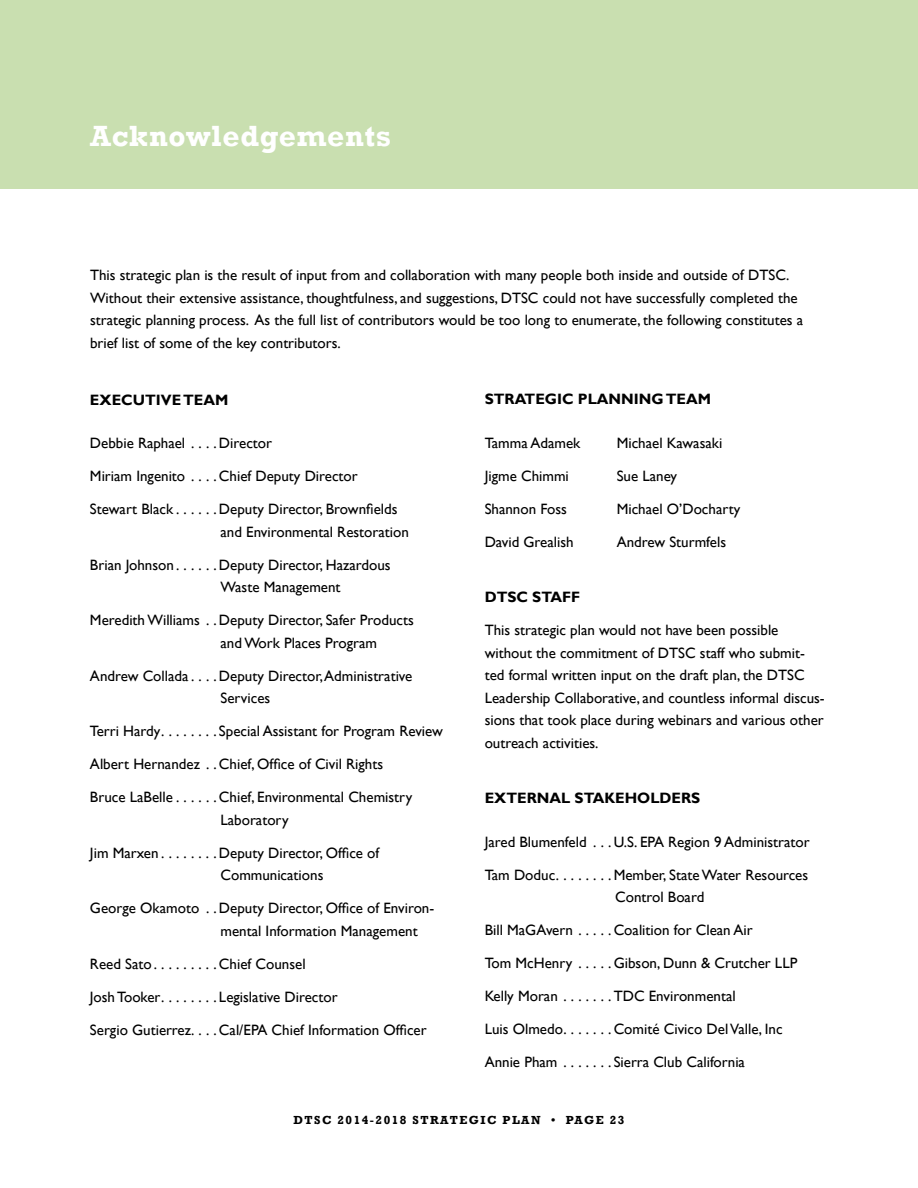
<style>
.page{position:relative;width:918px;height:1188px;background:#fff}
.page>*{position:absolute;margin:0;border:0;box-sizing:border-box;transform-origin:0 0}
.t1{font:700 30px "Rockwell";letter-spacing:.025em;color:#fff}
.t2{font:15px/22.5px "Gill Sans";color:#000}
.t3{font:700 15px "Gill Sans";color:#000}
.t4{font:700 12px "Rockwell";letter-spacing:.125em;color:#000}
</style>
<div class="page">
<div style="left:0;top:0;width:918px;height:188px;background:#c9dfb0"></div>
<h1 class="t1" style="left:90px;top:118px;width:303px">Acknowledgements</h1>
<p class="t2" style="left:90px;top:264px;width:715px">This strategic plan is the result of input from and collaboration with many people both inside and outside of DTSC.<br>Without their extensive assistance, thoughtfulness, and suggestions, DTSC could not have successfully completed the strategic planning process. As the full list of contributors would be too long to enumerate, the following constitutes a brief list of some of the key contributors.</p>
<p class="t3" style="left:90px;top:391px;width:140px">EXECUTIVE TEAM</p>
<p class="t2" style="left:90px;top:432px;width:97px">Debbie Raphael</p>
<p class="t2" style="left:219px;top:432px;width:55px">Director</p>
<p class="t2" style="left:90px;top:465px;width:97px">Miriam Ingenito</p>
<p class="t2" style="left:219px;top:465px;width:140px">Chief Deputy Director</p>
<p class="t2" style="left:90px;top:498px;width:85px">Stewart Black</p>
<p class="t2" style="left:219px;top:498px;width:191px">Deputy Director, Brownfields and Environmental Restoration</p>
<p class="t2" style="left:90px;top:554px;width:86px">Brian Johnson</p>
<p class="t2" style="left:219px;top:554px;width:173px">Deputy Director, Hazardous<br>Waste Management</p>
<p class="t2" style="left:90px;top:609px;width:111px">Meredith Williams</p>
<p class="t2" style="left:219px;top:609px;width:196px">Deputy Director, Safer Products and Work Places Program</p>
<p class="t2" style="left:90px;top:665px;width:100px">Andrew Collada</p>
<p class="t2" style="left:219px;top:665px;width:195px">Deputy Director, Administrative<br>Services</p>
<p class="t2" style="left:90px;top:720px;width:72px">Terri Hardy</p>
<p class="t2" style="left:219px;top:720px;width:225px">Special Assistant for Program Review</p>
<p class="t2" style="left:90px;top:753px;width:111px">Albert Hernandez</p>
<p class="t2" style="left:219px;top:753px;width:166px">Chief, Office of Civil Rights</p>
<p class="t2" style="left:90px;top:786px;width:84px">Bruce LaBelle</p>
<p class="t2" style="left:219px;top:786px;width:195px">Chief, Environmental Chemistry<br>Laboratory</p>
<p class="t2" style="left:90px;top:842px;width:70px">Jim Marxen</p>
<p class="t2" style="left:219px;top:842px;width:162px">Deputy Director, Office of<br>Communications</p>
<p class="t2" style="left:90px;top:897px;width:111px">George Okamoto</p>
<p class="t2" style="left:219px;top:897px;width:217px">Deputy Director, Office of Environ&shy;mental Information Management</p>
<p class="t2" style="left:90px;top:953px;width:63px">Reed Sato</p>
<p class="t2" style="left:219px;top:953px;width:88px">Chief Counsel</p>
<p class="t2" style="left:90px;top:986px;width:72px">Josh Tooker</p>
<p class="t2" style="left:219px;top:986px;width:120px">Legislative Director</p>
<p class="t2" style="left:90px;top:1019px;width:103px">Sergio Gutierrez</p>
<p class="t2" style="left:219px;top:1019px;width:209px">Cal/EPA Chief Information Officer</p>
<p class="t3" style="left:485px;top:390px;width:228px">STRATEGIC PLANNING TEAM</p>
<p class="t2" style="left:485px;top:432px;width:97px">Tamma Adamek</p>
<p class="t2" style="left:617px;top:432px;width:107px">Michael Kawasaki</p>
<p class="t2" style="left:485px;top:465px;width:86px">Jigme Chimmi</p>
<p class="t2" style="left:617px;top:465px;width:62px">Sue Laney</p>
<p class="t2" style="left:485px;top:498px;width:84px">Shannon Foss</p>
<p class="t2" style="left:617px;top:498px;width:125px">Michael O’Docharty</p>
<p class="t2" style="left:485px;top:531px;width:90px">David Grealish</p>
<p class="t2" style="left:617px;top:531px;width:111px">Andrew Sturmfels</p>
<p class="t3" style="left:485px;top:588px;width:12px">DTSC</p>
<p class="t3" style="left:532px;top:588px;width:49px">STAFF</p>
<p class="t2" style="left:485px;top:619px;width:342px">This strategic plan would not have been possible without the commitment of DTSC staff who submit&shy;ted formal written input on the draft plan, the DTSC Leadership Collaborative, and countless informal discus&shy;sions that took place during webinars and various other outreach activities.</p>
<p class="t3" style="left:485px;top:789px;width:217px">EXTERNAL STAKEHOLDERS</p>
<p class="t2" style="left:485px;top:831px;width:104px">Jared Blumenfeld</p>
<p class="t2" style="left:614px;top:831px;width:198px">U.S. EPA Region 9 Administrator</p>
<p class="t2" style="left:485px;top:864px;width:72px">Tam Doduc</p>
<p class="t2" style="left:614px;top:864px;width:196px">Member, State Water Resources<br>Control Board</p>
<p class="t2" style="left:485px;top:919px;width:90px">Bill MaGAvern</p>
<p class="t2" style="left:614px;top:919px;width:140px">Coalition for Clean Air</p>
<p class="t2" style="left:485px;top:952px;width:89px">Tom McHenry</p>
<p class="t2" style="left:614px;top:952px;width:185px">Gibson, Dunn &amp; Crutcher LLP</p>
<p class="t2" style="left:485px;top:985px;width:75px">Kelly Moran</p>
<p class="t2" style="left:614px;top:985px;width:124px">TDC Environmental</p>
<p class="t2" style="left:485px;top:1018px;width:80px">Luis Olmedo</p>
<p class="t2" style="left:614px;top:1018px;width:170px">Comité Civico Del Valle, Inc</p>
<p class="t2" style="left:485px;top:1051px;width:74px">Annie Pham</p>
<p class="t2" style="left:614px;top:1051px;width:133px">Sierra Club California</p>
<p class="t4" style="left:293px;top:1113px;width:333px">DTSC 2014-2018 Strategic Plan • Page 23</p>
</div>
